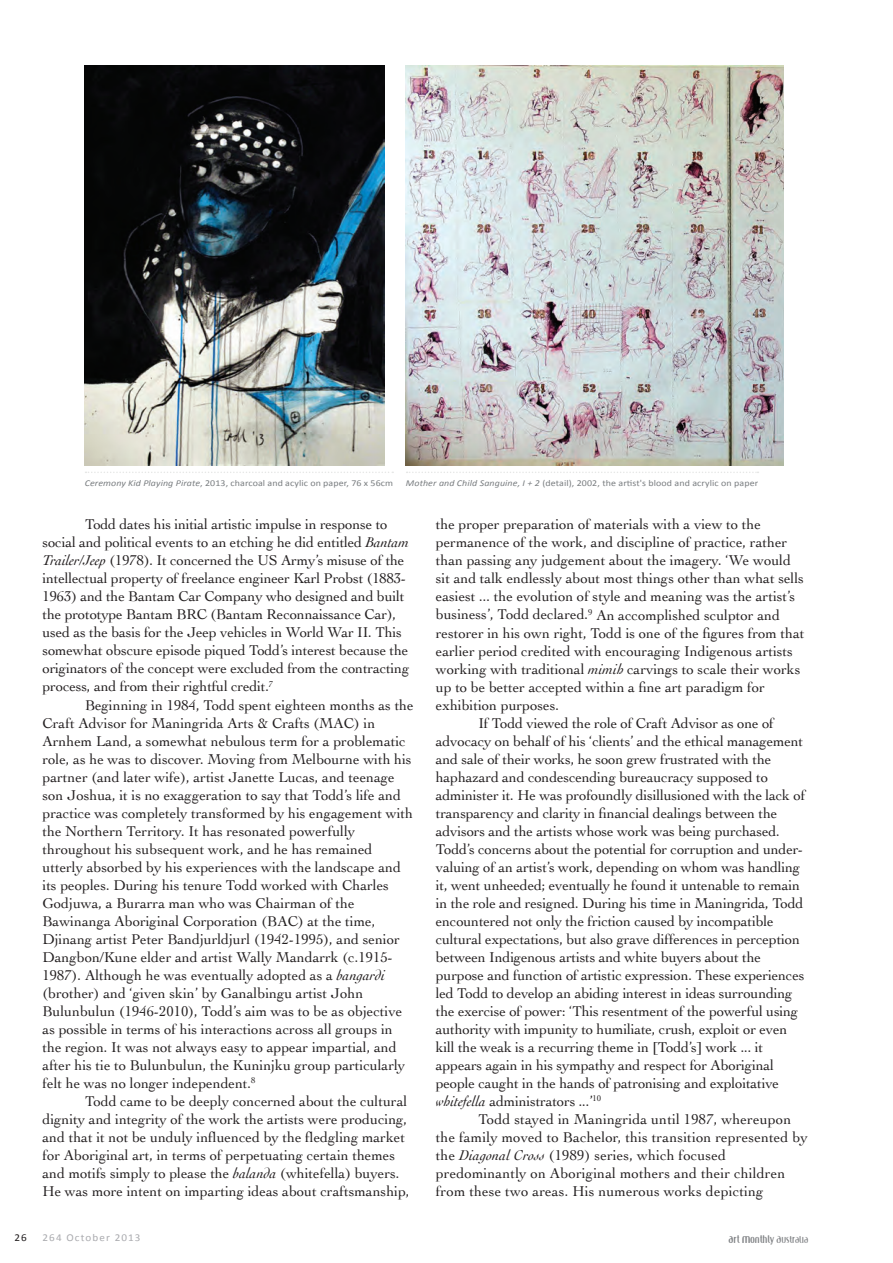
<style>
.page{position:relative;width:893px;height:1263px;background:#fff}
.page>*{position:absolute;margin:0;border:0;box-sizing:border-box;transform-origin:0 0}
.t1{font:14.85px/18px "Cochin";color:#231f20}
.t2{font:10.5px "Calibri";letter-spacing:.1em;color:#aaabaf;scale:1.06 1}
.t3{font:10.5px "Calibri";color:#231f20;scale:1.06 1}
.t4{font:10.05px "Eternity";letter-spacing:-.01em;color:#808285;scale:1.12 1}
.t5{font:9px "Calibri";letter-spacing:.01em;color:#797d80;scale:1.11 1}
.s1{font-style:italic}
.s2{font-size:11.4px}
.s3{font-weight:300;font-size:9.6px}
.s4{font-weight:300;font-size:8.25px}
</style>
<div class="page">
<img style="left:85px;top:66px;width:300px;height:400px">
<img style="left:405px;top:66px;width:379px;height:400px">
<svg style="left:85px;top:472px;width:308px;height:1px"></svg>
<svg style="left:407px;top:472px;width:351px;height:1px"></svg>
<p class="t5" style="left:85px;top:477px;width:279px"><span class="s1">Ceremony Kid Playing Pirate</span>, 2013, charcoal and acylic on paper, 76 x 56cm</p>
<p class="t5" style="left:406px;top:477px;width:319px"><span class="s1">Mother and Child Sanguine, I + 2</span> (detail), 2002, the artist's blood and acrylic on paper</p>
<p class="t1" style="left:43px;top:516px;width:368px;text-indent:43px">Todd dates his initial artistic impulse in response to social and political events to an etching he did entitled <span class="s1">Bantam Trailer/Jeep</span> (1978). It concerned the US Army’s misuse of the intellectual property of freelance engineer Karl Probst (1883- 1963) and the Bantam Car Company who designed and built the prototype Bantam BRC (Bantam Reconnaissance Car), used as the basis for the Jeep vehicles in World War II. This somewhat obscure episode piqued Todd’s interest because the originators of the concept were excluded from the contracting process, and from their rightful credit.<sup>7</sup></p>
<p class="t1" style="left:43px;top:696px;width:373px;text-indent:43px">Beginning in 1984, Todd spent eighteen months as the Craft Advisor for Maningrida Arts &amp; Crafts (MAC) in Arnhem Land, a somewhat nebulous term for a problematic role, as he was to discover. Moving from Melbourne with his partner (and later wife), artist Janette Lucas, and teenage son Joshua, it is no exaggeration to say that Todd’s life and practice was completely transformed by his engagement with the Northern Territory. It has resonated powerfully throughout his subsequent work, and he has remained utterly absorbed by his experiences with the landscape and its peoples. During his tenure Todd worked with Charles Godjuwa, a Burarra man who was Chairman of the Bawinanga Aboriginal Corporation (BAC) at the time, Djinang artist Peter Bandjurldjurl (1942-1995), and senior Dangbon/Kune elder and artist Wally Mandarrk (c.1915- 1987). Although he was eventually adopted as a <span class="s1">bangardi </span>(brother) and ‘given skin’ by Ganalbingu artist John Bulunbulun (1946-2010), Todd’s aim was to be as objective as possible in terms of his interactions across all groups in the region. It was not always easy to appear impartial, and after his tie to Bulunbulun, the Kuninjku group particularly felt he was no longer independent.<sup>8</sup></p>
<p class="t1" style="left:43px;top:1092px;width:369px;text-indent:43px">Todd came to be deeply concerned about the cultural dignity and integrity of the work the artists were producing, and that it not be unduly influenced by the fledgling market for Aboriginal art, in terms of perpetuating certain themes and motifs simply to please the <span class="s1">balanda</span> (whitefella) buyers.<br>He was more intent on imparting ideas about craftsmanship,</p>
<p class="t1" style="left:436px;top:516px;width:327px">the proper preparation of materials with a view to the</p>
<p class="t1" style="left:436px;top:534px;width:353px">permanence of the work, and discipline of practice, rather</p>
<p class="t1" style="left:436px;top:552px;width:357px">than passing any judgement about the imagery. ‘We would</p>
<p class="t1" style="left:436px;top:570px;width:370px">sit and talk endlessly about most things other than what sells</p>
<p class="t1" style="left:436px;top:588px;width:361px">easiest ... the evolution of style and meaning was the artist’s</p>
<p class="t1" style="left:436px;top:606px;width:346px">business’, Todd declared.<sup>9</sup> An accomplished sculptor and</p>
<p class="t1" style="left:436px;top:624px;width:370px">restorer in his own right, Todd is one of the figures from that</p>
<p class="t1" style="left:436px;top:642px;width:359px">earlier period credited with encouraging Indigenous artists</p>
<p class="t1" style="left:436px;top:660px;width:366px">working with traditional <span class="s1">mimih</span> carvings to scale their works</p>
<p class="t1" style="left:436px;top:678px;width:331px">up to be better accepted within a fine art paradigm for</p>
<p class="t1" style="left:436px;top:696px;width:125px">exhibition purposes.</p>
<p class="t1" style="left:478px;top:714px;width:297px">If Todd viewed the role of Craft Advisor as one of</p>
<p class="t1" style="left:436px;top:732px;width:369px">advocacy on behalf of his ‘clients’ and the ethical management</p>
<p class="t1" style="left:436px;top:750px;width:337px">and sale of their works, he soon grew frustrated with the</p>
<p class="t1" style="left:436px;top:768px;width:334px">haphazard and condescending bureaucracy supposed to</p>
<p class="t1" style="left:436px;top:786px;width:371px">administer it. He was profoundly disillusioned with the lack of</p>
<p class="t1" style="left:436px;top:804px;width:343px">transparency and clarity in financial dealings between the</p>
<p class="t1" style="left:436px;top:822px;width:346px">advisors and the artists whose work was being purchased.</p>
<p class="t1" style="left:436px;top:840px;width:369px">Todd’s concerns about the potential for corruption and under-</p>
<p class="t1" style="left:436px;top:858px;width:366px">valuing of an artist’s work, depending on whom was handling</p>
<p class="t1" style="left:436px;top:876px;width:366px">it, went unheeded; eventually he found it untenable to remain</p>
<p class="t1" style="left:436px;top:894px;width:369px">in the role and resigned. During his time in Maningrida, Todd</p>
<p class="t1" style="left:436px;top:912px;width:339px">encountered not only the friction caused by incompatible</p>
<p class="t1" style="left:436px;top:930px;width:366px">cultural expectations, but also grave differences in perception</p>
<p class="t1" style="left:436px;top:948px;width:327px">between Indigenous artists and white buyers about the</p>
<p class="t1" style="left:436px;top:966px;width:370px">purpose and function of artistic expression. These experiences</p>
<p class="t1" style="left:436px;top:984px;width:358px">led Todd to develop an abiding interest in ideas surrounding</p>
<p class="t1" style="left:436px;top:1002px;width:364px">the exercise of power: ‘This resentment of the powerful using</p>
<p class="t1" style="left:436px;top:1020px;width:353px">authority with impunity to humiliate, crush, exploit or even</p>
<p class="t1" style="left:436px;top:1038px;width:329px">kill the weak is a recurring theme in [Todd’s] work ... it</p>
<p class="t1" style="left:436px;top:1056px;width:340px">appears again in his sympathy and respect for Aboriginal</p>
<p class="t1" style="left:436px;top:1074px;width:345px">people caught in the hands of patronising and exploitative</p>
<p class="t1" style="left:436px;top:1092px;width:167px"><span class="s1">whitefella</span> administrators ...’<sup>10</sup></p>
<p class="t1" style="left:478px;top:1110px;width:314px">Todd stayed in Maningrida until 1987, whereupon</p>
<p class="t1" style="left:436px;top:1128px;width:373px">the family moved to Bachelor, this transition represented by</p>
<p class="t1" style="left:436px;top:1146px;width:292px">the <span class="s1">Diagonal Cross</span> (1989) series, which focused</p>
<p class="t1" style="left:436px;top:1164px;width:351px">predominantly on Aboriginal mothers and their children</p>
<p class="t1" style="left:436px;top:1182px;width:329px">from these two areas. His numerous works depicting</p>
<p class="t3" style="left:15px;top:1231px;width:13px">26</p>
<p class="t2" style="left:43px;top:1231px;width:94px">264 October 2013</p>
<p class="t4" style="left:729px;top:1234px;width:73px"><span class="s2">a</span>rt <span class="s2">m</span>onthly <span class="s3">A</span><span class="s4">USTRALIA</span></p>
</div>
